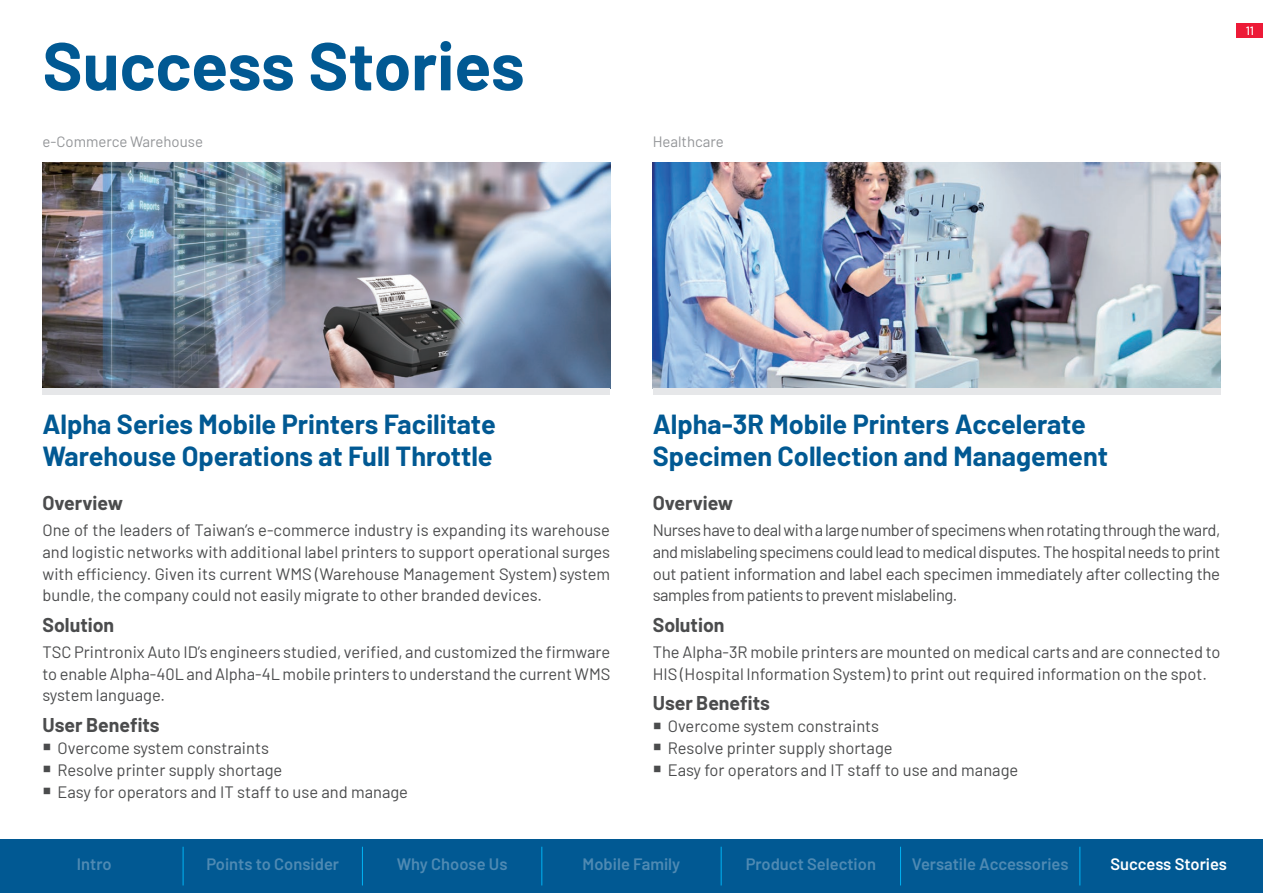
<style>
.page{position:relative;width:1263px;height:893px;background:#fff}
.page>*{position:absolute;margin:0;border:0;box-sizing:border-box;transform-origin:0 0}
.chapter_name{font:700 67.5px "Barlow";letter-spacing:-.005em;color:#015993}
.t1{font:700 27px/32.4px "Barlow";color:#015993}
.content01{font:700 19.5px "Barlow";color:#4b4c4d}
.content01-2{font:16.5px/21.8px "Barlow";color:#4b4c4d;text-align:justify}
.navigation_none{font:600 16.5px "Barlow";color:#4f8ab3}
.navigation{font:600 16.5px "Barlow";letter-spacing:-.005em;color:#fff}
.content02{font:15px "Barlow";color:#939598}
.t2{font:500 12px "Barlow";color:#fff}
</style>
<div class="page">
<img style="left:43px;top:162px;width:567px;height:226px">
<img style="left:653px;top:162px;width:567px;height:226px">
<div style="left:0;top:839px;width:1263px;height:54px;background:#015993"></div>
<hr style="left:183px;top:847px;width:1px;height:38px;background:#00aeef">
<hr style="left:362px;top:847px;width:1px;height:38px;background:#00aeef">
<hr style="left:541px;top:847px;width:1px;height:38px;background:#00aeef">
<hr style="left:721px;top:847px;width:1px;height:38px;background:#00aeef">
<hr style="left:900px;top:847px;width:1px;height:38px;background:#00aeef">
<hr style="left:1079px;top:847px;width:1px;height:38px;background:#00aeef">
<div style="left:43px;top:388px;width:567px;height:6px;background:#e6e7e9"></div>
<div style="left:653px;top:388px;width:567px;height:6px;background:#e6e7e9"></div>
<div style="left:1237px;top:23px;width:26px;height:15px;background:#ed1a37"></div>
<p class="chapter_name" style="left:43px;top:16px;width:484px">Success Stories</p>
<p class="content02" style="left:43px;top:131px;width:162px">e-Commerce Warehouse</p>
<p class="content02" style="left:653px;top:131px;width:73px">Healthcare</p>
<p class="t2" style="left:1246px;top:22px;width:10px">11</p>
<h1 class="t1" style="left:43px;top:406px;width:455px">Alpha Series Mobile Printers Facilitate<br>Warehouse Operations at Full Throttle</h1>
<p class="content01" style="left:43px;top:489px;width:82px">Overview</p>
<p class="content01-2" style="left:43px;top:518px;width:569px">One of the leaders of Taiwan’s e-commerce industry is expanding its warehouse and logistic networks with additional label printers to support operational surges with efficiency. Given its current WMS (Warehouse Management System) system bundle, the company could not easily migrate to other branded devices.</p>
<p class="content01" style="left:43px;top:610px;width:73px">Solution</p>
<p class="content01-2" style="left:43px;top:640px;width:569px">TSC Printronix Auto ID’s engineers studied, verified, and customized the firmware to enable Alpha-40L and Alpha-4L mobile printers to understand the current WMS system language.</p>
<p class="content01" style="left:43px;top:710px;width:119px">User Benefits</p>
<p class="content01-2" style="left:58px;top:736px;width:213px">Overcome system constraints</p>
<p class="content01-2" style="left:58px;top:758px;width:226px">Resolve printer supply shortage</p>
<p class="content01-2" style="left:58px;top:779px;width:352px">Easy for operators and IT staff to use and manage</p>
<h1 class="t1" style="left:653px;top:406px;width:457px">Alpha-3R Mobile Printers Accelerate<br>Specimen Collection and Management</h1>
<p class="content01" style="left:653px;top:489px;width:82px">Overview</p>
<p class="content01-2" style="left:653px;top:518px;width:569px">Nurses have to deal with a large number of specimens when rotating through the ward, and mislabeling specimens could lead to medical disputes. The hospital needs to print out patient information and label each specimen immediately after collecting the samples from patients to prevent mislabeling.</p>
<p class="content01" style="left:653px;top:610px;width:73px">Solution</p>
<p class="content01-2" style="left:653px;top:640px;width:569px">The Alpha-3R mobile printers are mounted on medical carts and are connected to<br>HIS (Hospital Information System) to print out required information on the spot.</p>
<p class="content01" style="left:653px;top:688px;width:119px">User Benefits</p>
<p class="content01-2" style="left:668px;top:714px;width:213px">Overcome system constraints</p>
<p class="content01-2" style="left:668px;top:736px;width:226px">Resolve printer supply shortage</p>
<p class="content01-2" style="left:668px;top:758px;width:352px">Easy for operators and IT staff to use and manage</p>
<p class="navigation_none" style="left:77px;top:852px;width:36px">Intro</p>
<p class="navigation_none" style="left:206px;top:852px;width:134px">Points to Consider</p>
<p class="navigation_none" style="left:397px;top:852px;width:112px">Why Choose Us</p>
<p class="navigation_none" style="left:583px;top:852px;width:99px">Mobile Family</p>
<p class="navigation_none" style="left:746px;top:852px;width:132px">Product Selection</p>
<p class="navigation_none" style="left:912px;top:852px;width:158px">Versatile Accessories</p>
<p class="navigation" style="left:1110px;top:852px;width:118px">Success Stories</p>
</div>
